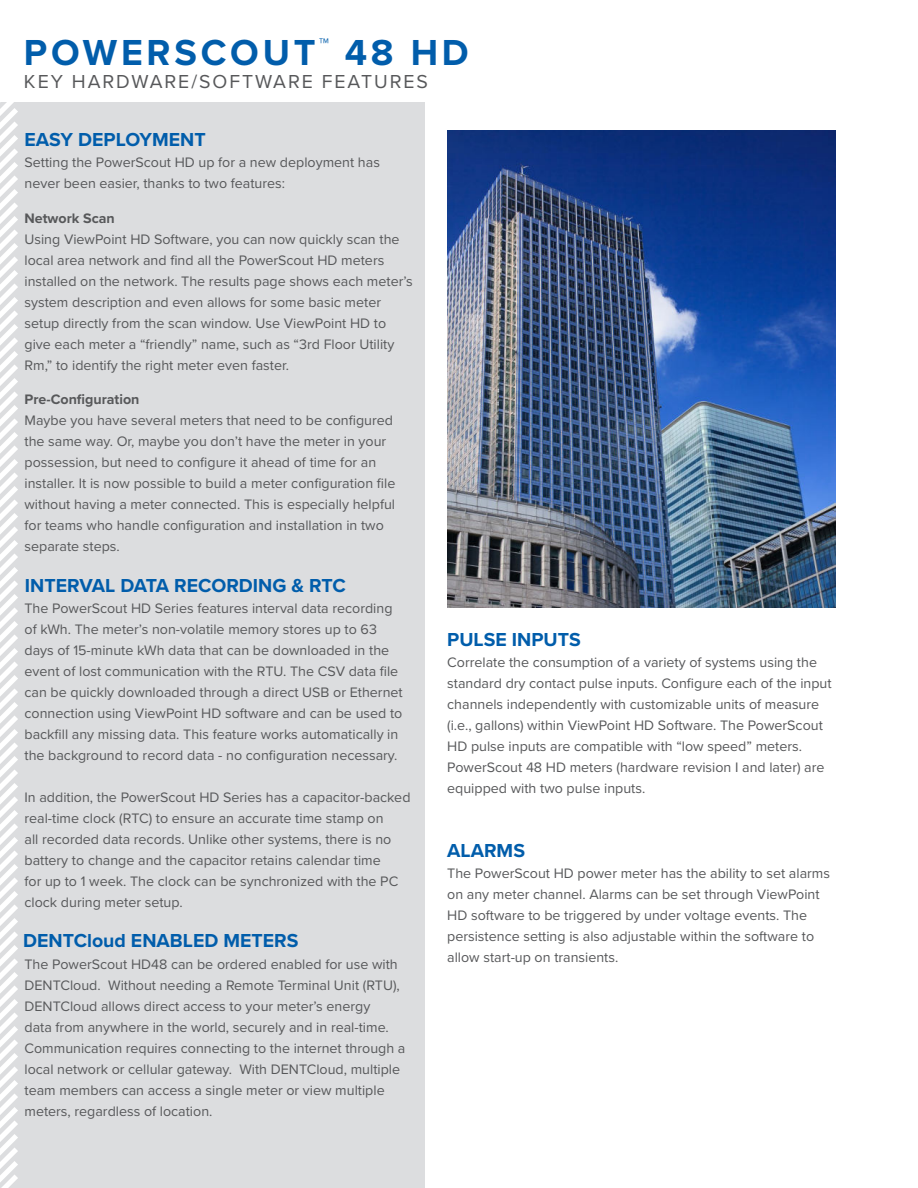
<style>
.page{position:relative;width:918px;height:1188px;background:#fff}
.page>*{position:absolute;margin:0;border:0;box-sizing:border-box;transform-origin:0 0}
.t1{font:700 37.5px "Proxima Nova";letter-spacing:.1em;color:#015dab}
.t2{font:700 19.5px "Proxima Nova";color:#015dab}
.t3{font:19.5px "Proxima Nova";letter-spacing:.1em;color:#57585a}
.t4{font:14.25px/21px "Proxima Nova";color:#57585a}
.t5{font:700 14.25px "Proxima Nova";color:#57585a}
</style>
<div class="page">
<div style="left:0;top:102px;width:424px;height:1086px;background:#dcdddf"></div>
<svg style="left:0;top:102px;width:18px;height:1086px"></svg>
<img style="left:447px;top:131px;width:389px;height:476px">
<h1 class="t1" style="left:24px;top:36px;width:446px">POWERSCOUT<sup>™</sup> 48 HD</h1>
<h2 class="t3" style="left:24px;top:74px;width:406px">KEY HARDWARE/SOFTWARE FEATURES</h2>
<h2 class="t2" style="left:25px;top:131px;width:183px">EASY DEPLOYMENT</h2>
<p class="t4" style="left:25px;top:153px;width:357px">Setting the PowerScout HD up for a new deployment has never been easier, thanks to two features:</p>
<p class="t5" style="left:25px;top:212px;width:92px">Network Scan</p>
<p class="t4" style="left:25px;top:229px;width:390px">Using ViewPoint HD Software, you can now quickly scan the local area network and find all the PowerScout HD meters installed on the network. The results page shows each meter’s system description and even allows for some basic meter setup directly from the scan window. Use ViewPoint HD to give each meter a “friendly” name, such as “3rd Floor Utility Rm,” to identify the right meter even faster.</p>
<p class="t5" style="left:25px;top:393px;width:116px">Pre-Configuration</p>
<p class="t4" style="left:25px;top:411px;width:372px">Maybe you have several meters that need to be configured the same way. Or, maybe you don’t have the meter in your possession, but need to configure it ahead of time for an installer. It is now possible to build a meter configuration file without having a meter connected. This is especially helpful for teams who handle configuration and installation in two separate steps.</p>
<h2 class="t2" style="left:25px;top:577px;width:322px">INTERVAL DATA RECORDING &amp; RTC</h2>
<p class="t4" style="left:25px;top:599px;width:380px">The PowerScout HD Series features interval data recording of kWh. The meter’s non-volatile memory stores up to 63 days of 15-minute kWh data that can be downloaded in the event of lost communication with the RTU. The CSV data file can be quickly downloaded through a direct USB or Ethernet connection using ViewPoint HD software and can be used to backfill any missing data. This feature works automatically in the background to record data - no configuration necessary.</p>
<p class="t4" style="left:25px;top:788px;width:388px">In addition, the PowerScout HD Series has a capacitor-backed real-time clock (RTC) to ensure an accurate time stamp on<br>all recorded data records. Unlike other systems, there is no battery to change and the capacitor retains calendar time<br>for up to 1 week. The clock can be synchronized with the PC clock during meter setup.</p>
<h2 class="t2" style="left:23px;top:932px;width:277px">DENTCloud ENABLED METERS</h2>
<p class="t4" style="left:25px;top:955px;width:382px">The PowerScout HD48 can be ordered enabled for use with DENTCloud. Without needing a Remote Terminal Unit (RTU), DENTCloud allows direct access to your meter’s energy<br>data from anywhere in the world, securely and in real-time.<br>Communication requires connecting to the internet through a local network or cellular gateway. With DENTCloud, multiple team members can access a single meter or view multiple meters, regardless of location.</p>
<h2 class="t2" style="left:447px;top:631px;width:135px">PULSE INPUTS</h2>
<p class="t4" style="left:447px;top:653px;width:386px">Correlate the consumption of a variety of systems using the standard dry contact pulse inputs. Configure each of the input channels independently with customizable units of measure (i.e., gallons) within ViewPoint HD Software. The PowerScout HD pulse inputs are compatible with “low speed” meters.<br>PowerScout 48 HD meters (hardware revision I and later) are equipped with two pulse inputs.</p>
<h2 class="t2" style="left:447px;top:842px;width:79px">ALARMS</h2>
<p class="t4" style="left:447px;top:863px;width:384px">The PowerScout HD power meter has the ability to set alarms on any meter channel. Alarms can be set through ViewPoint HD software to be triggered by under voltage events. The persistence setting is also adjustable within the software to allow start-up on transients.</p>
</div>
